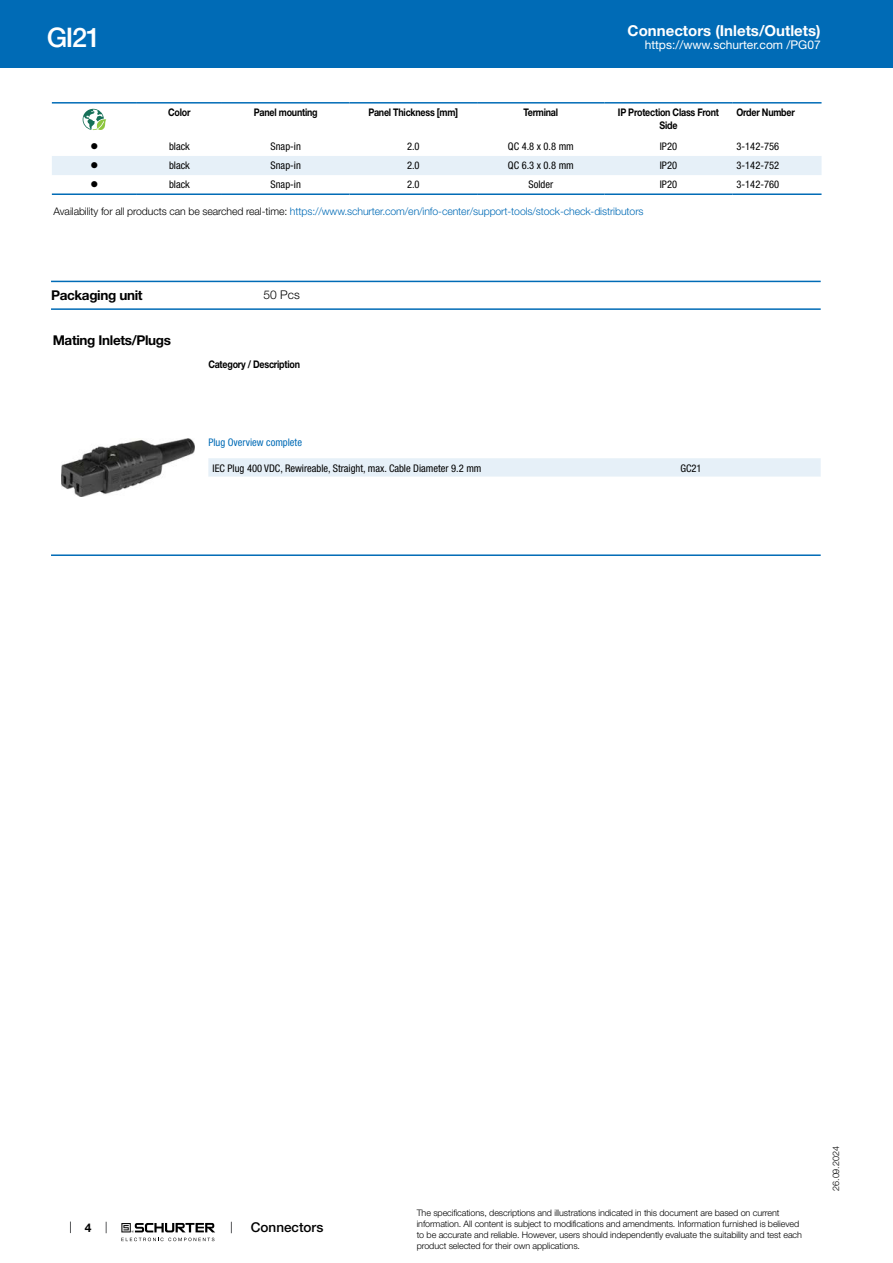
<style>
.page{position:relative;width:893px;height:1263px;background:#fff}
.page>*{position:absolute;margin:0;border:0;box-sizing:border-box;transform-origin:0 0}
.t1{font:500 27px "Helvetica Neue LT";color:#fff}
.t2{font:700 15px "Helvetica Neue LT";color:#fff}
.t3{font:700 13.5px "Helvetica Neue LT";letter-spacing:-.025em;color:#000}
.t4{font:500 13.5px "Helvetica Neue LT";color:#000}
.t5{font:12px "Helvetica Neue LT";color:#fff}
.t6{font:300 12px "Helvetica Neue LT";color:#000}
.t7{font:700 12px "Helvetica Neue LT";color:#000}
.t8{font:condensed 10.5px "Helvetica Neue LT";color:#000}
.t9{font:300 10.5px "Helvetica Neue LT";letter-spacing:-.01em;color:#006bb6}
.t10{font:700 10.5px/12.6px "Helvetica Neue LT";letter-spacing:-.025em;color:#000;text-align:center;scale:.85 1}
.t11{font:condensed 10.5px "Helvetica Neue LT";color:#006bb6}
.t12{font:10.5px "Wingdings";color:#000}
.t13{font:300 9px/10.8px "Helvetica Neue LT";letter-spacing:-.01em;color:#000}
.s1{color:#000}
</style>
<div class="page">
<svg style="left:70px;top:1221px;width:1px;height:12px"></svg>
<svg style="left:121px;top:1223px;width:94px;height:18px"></svg>
<div style="left:0;top:0;width:893px;height:68px;background:#006bb6"></div>
<div style="left:52px;top:156px;width:769px;height:19px;background:#e6f0f8"></div>
<hr style="left:52px;top:102px;width:85px;height:2px;background:#006bb6">
<hr style="left:137px;top:102px;width:85px;height:2px;background:#006bb6">
<hr style="left:222px;top:102px;width:128px;height:2px;background:#006bb6">
<hr style="left:350px;top:102px;width:127px;height:2px;background:#006bb6">
<hr style="left:477px;top:102px;width:128px;height:2px;background:#006bb6">
<hr style="left:605px;top:102px;width:127px;height:2px;background:#006bb6">
<hr style="left:732px;top:102px;width:89px;height:2px;background:#006bb6">
<hr style="left:52px;top:193px;width:85px;height:2px;background:#006bb6">
<hr style="left:137px;top:193px;width:85px;height:2px;background:#006bb6">
<hr style="left:222px;top:193px;width:128px;height:2px;background:#006bb6">
<hr style="left:350px;top:193px;width:127px;height:2px;background:#006bb6">
<hr style="left:477px;top:193px;width:128px;height:2px;background:#006bb6">
<hr style="left:605px;top:193px;width:127px;height:2px;background:#006bb6">
<hr style="left:732px;top:193px;width:89px;height:2px;background:#006bb6">
<svg style="left:83px;top:109px;width:23px;height:21px"></svg>
<hr style="left:51px;top:281px;width:770px;height:1px;background:#006bb6">
<hr style="left:51px;top:308px;width:770px;height:2px;background:#006bb6">
<img style="left:61px;top:438px;width:133px;height:59px">
<div style="left:208px;top:458px;width:613px;height:19px;background:#e6f0f8"></div>
<hr style="left:51px;top:554px;width:770px;height:2px;background:#006bb6">
<h1 class="t1" style="left:47px;top:21px;width:55px">GI21</h1>
<h2 class="t2" style="left:628px;top:21px;width:195px">Connectors (Inlets/Outlets)</h2>
<h3 class="t5" style="left:645px;top:38px;width:178px">https://www.schurter.com /PG07</h3>
<p class="t10" style="left:168px;top:106px;width:28px">Color</p>
<p class="t10" style="left:254px;top:106px;width:76px">Panel mounting</p>
<p class="t10" style="left:368px;top:106px;width:107px">Panel Thickness [mm]</p>
<p class="t10" style="left:524px;top:106px;width:42px">Terminal</p>
<p class="t10" style="left:618px;top:106px;width:120px">IP Protection Class Front<br>Side</p>
<p class="t10" style="left:736px;top:106px;width:70px">Order Number</p>
<p class="t12" style="left:90px;top:141px;width:9px">●</p>
<p class="t8" style="left:169px;top:140px;width:22px">black</p>
<p class="t8" style="left:271px;top:140px;width:32px">Snap-in</p>
<p class="t8" style="left:407px;top:140px;width:14px">2.0</p>
<p class="t8" style="left:508px;top:140px;width:67px">QC 4.8 x 0.8 mm</p>
<p class="t8" style="left:660px;top:140px;width:19px">IP20</p>
<p class="t8" style="left:736px;top:140px;width:44px">3-142-756</p>
<p class="t12" style="left:90px;top:160px;width:9px">●</p>
<p class="t8" style="left:169px;top:160px;width:22px">black</p>
<p class="t8" style="left:271px;top:160px;width:32px">Snap-in</p>
<p class="t8" style="left:407px;top:160px;width:14px">2.0</p>
<p class="t8" style="left:508px;top:160px;width:67px">QC 6.3 x 0.8 mm</p>
<p class="t8" style="left:660px;top:160px;width:19px">IP20</p>
<p class="t8" style="left:736px;top:160px;width:44px">3-142-752</p>
<p class="t12" style="left:90px;top:179px;width:9px">●</p>
<p class="t8" style="left:169px;top:179px;width:22px">black</p>
<p class="t8" style="left:271px;top:179px;width:32px">Snap-in</p>
<p class="t8" style="left:407px;top:179px;width:14px">2.0</p>
<p class="t8" style="left:529px;top:179px;width:26px">Solder</p>
<p class="t8" style="left:660px;top:179px;width:19px">IP20</p>
<p class="t8" style="left:736px;top:179px;width:44px">3-142-760</p>
<p class="t9" style="left:54px;top:205px;width:591px"><span class="s1">Availability for all products can be searched real-time:</span> https://www.schurter.com/en/info-center/support-tools/stock-check-distributors</p>
<h3 class="t3" style="left:51px;top:287px;width:93px">Packaging unit</h3>
<h3 class="t6" style="left:264px;top:287px;width:38px">50 Pcs</h3>
<h3 class="t3" style="left:53px;top:332px;width:120px">Mating Inlets/Plugs</h3>
<p class="t10" style="left:208px;top:358px;width:109px">Category / Description</p>
<p class="t11" style="left:208px;top:436px;width:95px">Plug Overview complete</p>
<p class="t8" style="left:213px;top:462px;width:270px">IEC Plug 400 VDC, Rewireable, Straight, max. Cable Diameter 9.2 mm</p>
<p class="t8" style="left:680px;top:462px;width:23px">GC21</p>
<h3 class="t7" style="left:85px;top:1220px;width:8px">4</h3>
<h3 class="t4" style="left:251px;top:1219px;width:74px">Connectors</h3>
<p class="t13" style="left:417px;top:1207px;width:387px">The specifications, descriptions and illustrations indicated in this document are based on current information. All content is subject to modifications and amendments. Information furnished is believed to be accurate and reliable. However, users should independently evaluate the suitability and test each product selected for their own applications.</p>
<p class="t13" style="left:830px;top:1191px;width:46px;rotate:-90deg">26.09.2024</p>
</div>
